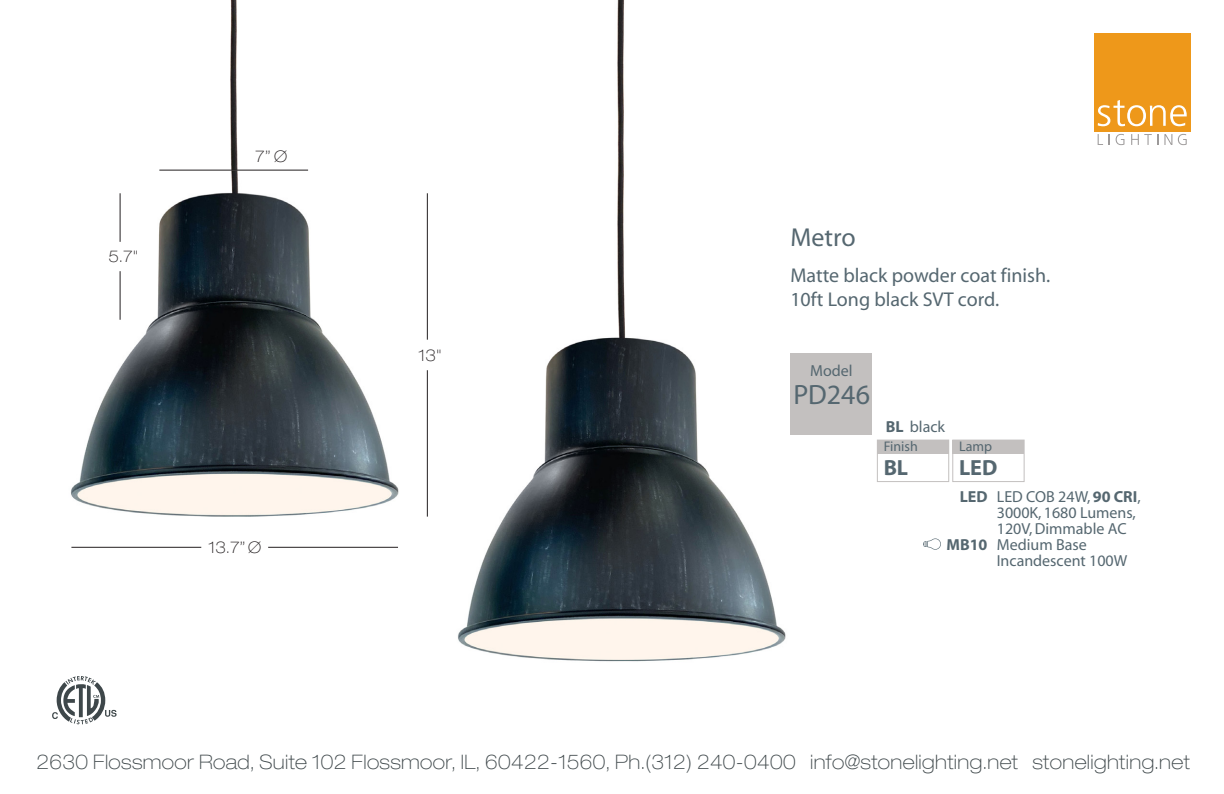
<style>
.page{position:relative;width:1224px;height:794px;background:#fff}
.page>*{position:absolute;margin:0;border:0;box-sizing:border-box;transform-origin:0 0}
.t1{font:28px "Myriad";color:#556770}
.t2{font:26px "Myriad";color:#556770}
.t3{font:700 22px "Myriad";color:#556770}
.t4{font:100 expanded 20px "Helvetica Neue LT Std";letter-spacing:.02em;color:#3e474a}
.t5{font:20px/24px "Myriad";color:#556770}
.t6{font:16px/16px "Myriad";color:#556770}
.t7{font:100 expanded 16px "Helvetica Neue LT Std";color:#231f20}
.t8{font:700 16px "Myriad";color:#556770}
.t9{font:14px "Myriad";color:#556770}
.s1{font-weight:700}
</style>
<div class="page">
<img style="left:71px;top:0;width:715px;height:662px">
<hr style="left:71px;top:547px;width:130px;height:1px;background:#231f20">
<hr style="left:268px;top:547px;width:130px;height:1px;background:#231f20">
<hr style="left:427px;top:370px;width:1px;height:146px;background:#231f20">
<hr style="left:427px;top:193px;width:1px;height:147px;background:#231f20">
<hr style="left:120px;top:193px;width:1px;height:49px;background:#231f20">
<hr style="left:120px;top:271px;width:1px;height:49px;background:#231f20">
<hr style="left:159px;top:170px;width:149px;height:1px;background:#231f20">
<svg style="left:1098px;top:134px;width:5px;height:11px"></svg>
<svg style="left:1116px;top:134px;width:8px;height:11px"></svg>
<svg style="left:1131px;top:134px;width:27px;height:11px"></svg>
<svg style="left:1164px;top:134px;width:8px;height:11px"></svg>
<svg style="left:1178px;top:134px;width:9px;height:11px"></svg>
<div style="left:1095px;top:33px;width:96px;height:98px;background:#ee981a"></div>
<svg style="left:1098px;top:100px;width:89px;height:26px"></svg>
<svg style="left:52px;top:676px;width:65px;height:48px"></svg>
<div style="left:877px;top:439px;width:72px;height:43px;border:1px solid #c3c0bf"></div>
<div style="left:952px;top:439px;width:73px;height:43px;border:1px solid #c3c0bf"></div>
<div style="left:953px;top:440px;width:71px;height:14px;background:#c3c0bf"></div>
<div style="left:877px;top:440px;width:72px;height:14px;background:#c3c0bf"></div>
<div style="left:790px;top:353px;width:82px;height:82px;background:#c3c0bf"></div>
<svg style="left:923px;top:538px;width:18px;height:12px"></svg>
<p class="t7" style="left:109px;top:247px;width:31px">5.7"</p>
<p class="t7" style="left:255px;top:146px;width:34px">7”Ø</p>
<p class="t7" style="left:208px;top:537px;width:54px">13.7” Ø</p>
<p class="t7" style="left:418px;top:345px;width:25px">13"</p>
<h2 class="t2" style="left:790px;top:225px;width:67px">Metro</h2>
<p class="t5" style="left:790px;top:264px;width:261px">Matte black powder coat finish.<br>10ft Long black SVT cord.</p>
<p class="t6" style="left:810px;top:363px;width:44px">Model</p>
<h1 class="t1" style="left:793px;top:381px;width:78px">PD246</h1>
<p class="t6" style="left:886px;top:419px;width:61px"><span class="s1">BL</span> black</p>
<p class="t9" style="left:884px;top:439px;width:36px">Finish</p>
<p class="t9" style="left:959px;top:439px;width:34px">Lamp</p>
<p class="t3" style="left:884px;top:457px;width:26px">BL</p>
<p class="t3" style="left:959px;top:457px;width:40px">LED</p>
<p class="t8" style="left:960px;top:488px;width:29px">LED</p>
<p class="t8" style="left:947px;top:536px;width:42px">MB10</p>
<p class="t6" style="left:997px;top:489px;width:145px">LED COB 24W, <span class="s1">90 CRI</span>,<br>3000K, 1680 Lumens,<br>120V, Dimmable AC<br>Medium Base<br>Incandescent 100W</p>
<p class="t4" style="left:37px;top:749px;width:1155px">2630 Flossmoor Road, Suite 102 Flossmoor, IL, 60422-1560, Ph.(312) 240-0400 info@stonelighting.net stonelighting.net</p>
</div>
